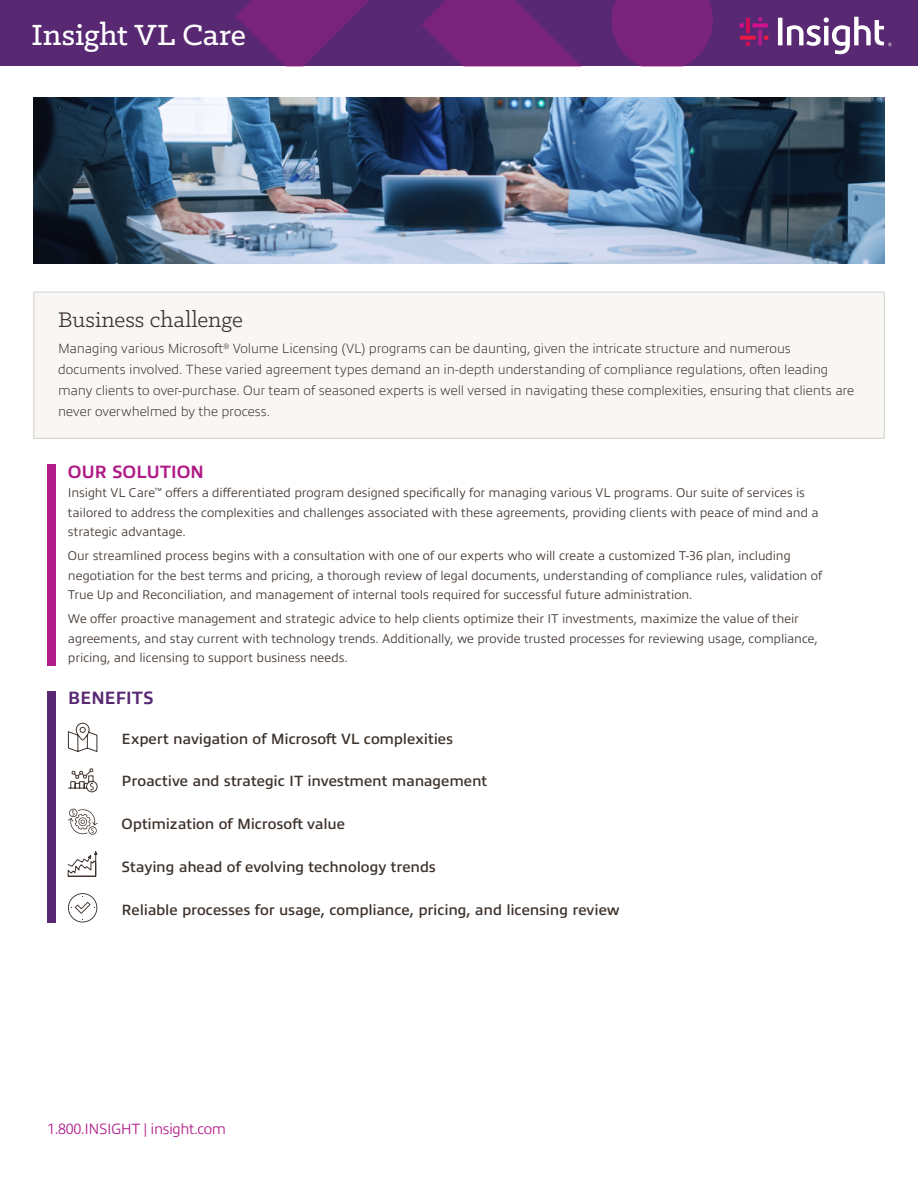
<style>
.page{position:relative;width:918px;height:1188px;background:#fff}
.page>*{position:absolute;margin:0;border:0;box-sizing:border-box;transform-origin:0 0}
.t1{font:500 33px "Klinic Slab";color:#fff}
.Intro_Title{font:24px "Klinic Slab";color:#3e332d}
.t2{font:700 18px "Allumi Pro";letter-spacing:-.015em;color:#b01c87}
.t3{font:700 18px "Allumi Pro";letter-spacing:-.03em;color:#582873}
.t4{font:600 15px "Allumi Pro";letter-spacing:-.005em;color:#3e332d}
.t5{font:300 15px "Allumi Pro";letter-spacing:-.03em;color:#b01c87}
.Intro_Body{font:200 13.5px/21px "Allumi Pro";letter-spacing:-.005em;color:#3e332d}
.Body{font:300 12.75px/19.5px "Allumi Pro";letter-spacing:-.005em;color:#3e332d}
</style>
<div class="page">
<div style="left:0;top:0;width:918px;height:66px;background:#582873"></div>
<svg style="left:236px;top:0;width:477px;height:66px"></svg>
<svg style="left:739px;top:17px;width:30px;height:29px"></svg>
<svg style="left:778px;top:17px;width:114px;height:37px"></svg>
<svg style="left:68px;top:893px;width:29px;height:29px"></svg>
<svg style="left:68px;top:722px;width:30px;height:30px"></svg>
<svg style="left:68px;top:768px;width:30px;height:25px"></svg>
<svg style="left:68px;top:809px;width:30px;height:26px"></svg>
<svg style="left:67px;top:851px;width:31px;height:26px"></svg>
<div style="left:47px;top:464px;width:9px;height:202px;background:#b01c87"></div>
<div style="left:47px;top:691px;width:9px;height:231px;background:#582873"></div>
<div style="left:33px;top:292px;width:852px;height:147px;background:#f8f7f6;border:1px solid #d5d0ca"></div>
<img style="left:33px;top:97px;width:852px;height:166px">
<p class="t1" style="left:32px;top:14px;width:216px">Insight VL Care</p>
<p class="Intro_Title" style="left:58px;top:305px;width:187px">Business challenge</p>
<p class="Intro_Body" style="left:58px;top:337px;width:798px">Managing various Microsoft<sup>®</sup> Volume Licensing (VL) programs can be daunting, given the intricate structure and numerous documents involved. These varied agreement types demand an in-depth understanding of compliance regulations, often leading many clients to over-purchase. Our team of seasoned experts is well versed in navigating these complexities, ensuring that clients are never overwhelmed by the process.</p>
<h1 class="t2" style="left:68px;top:458px;width:138px">OUR SOLUTION</h1>
<p class="Body" style="left:68px;top:482px;width:752px">Insight VL Care<sup>™</sup> offers a differentiated program designed specifically for managing various VL programs. Our suite of services is tailored to address the complexities and challenges associated with these agreements, providing clients with peace of mind and a strategic advantage.</p>
<p class="Body" style="left:68px;top:545px;width:756px">Our streamlined process begins with a consultation with one of our experts who will create a customized T-36 plan, including negotiation for the best terms and pricing, a thorough review of legal documents, understanding of compliance rules, validation of<br>True Up and Reconciliation, and management of internal tools required for successful future administration.</p>
<p class="Body" style="left:68px;top:608px;width:752px">We offer proactive management and strategic advice to help clients optimize their IT investments, maximize the value of their agreements, and stay current with technology trends. Additionally, we provide trusted processes for reviewing usage, compliance, pricing, and licensing to support business needs.</p>
<h1 class="t3" style="left:68px;top:685px;width:87px">BENEFITS</h1>
<h2 class="t4" style="left:122px;top:727px;width:333px">Expert navigation of Microsoft VL complexities</h2>
<h2 class="t4" style="left:122px;top:770px;width:367px">Proactive and strategic IT investment management</h2>
<h2 class="t4" style="left:122px;top:813px;width:225px">Optimization of Microsoft value</h2>
<h2 class="t4" style="left:122px;top:856px;width:316px">Staying ahead of evolving technology trends</h2>
<h2 class="t4" style="left:122px;top:898px;width:500px">Reliable processes for usage, compliance, pricing, and licensing review</h2>
<p class="t5" style="left:47px;top:1118px;width:180px">1.800.INSIGHT | insight.com</p>
</div>
